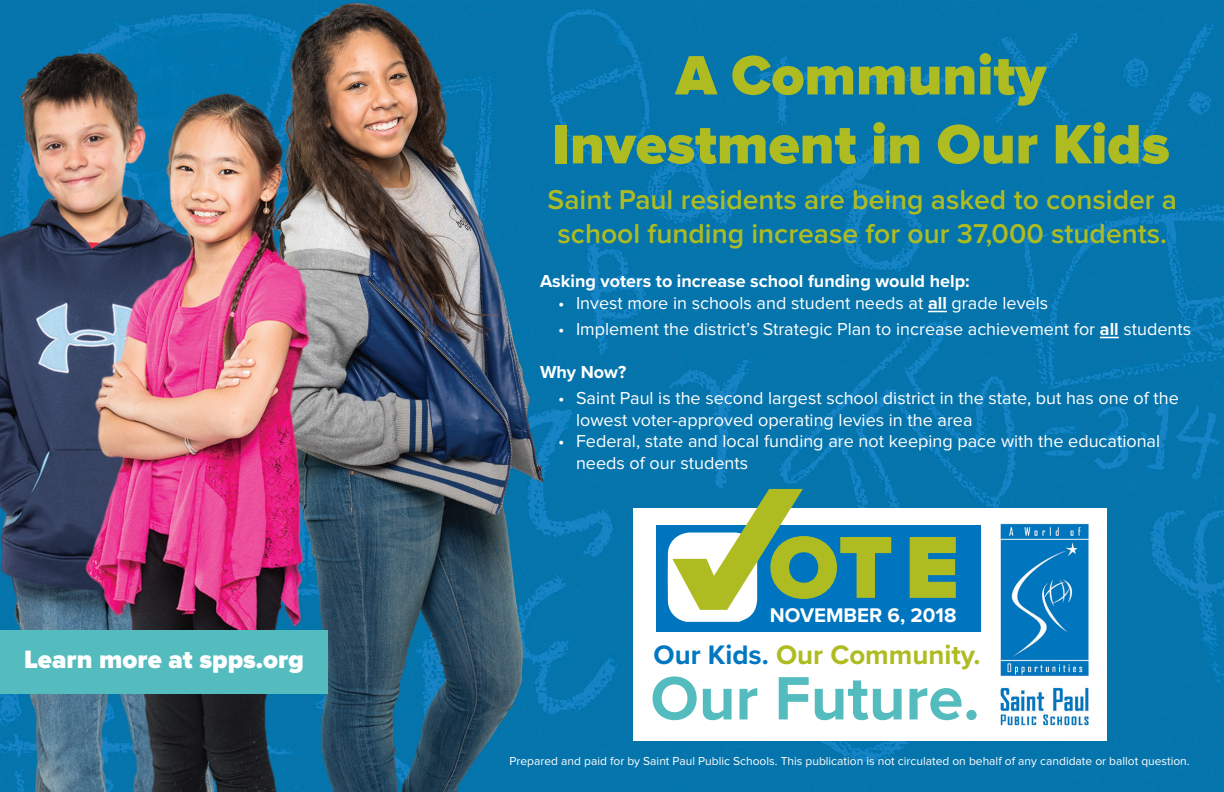
<style>
.page{position:relative;width:1224px;height:792px;background:#fff}
.page>*{position:absolute;margin:0;border:0;box-sizing:border-box;transform-origin:0 0}
.t1{font:900 91.2px "Proxima Nova";color:#aebc21}
.t2{font:700 63.4px "Proxima Nova";color:#54bcbe}
.t3{font:900 57.4px/69px "Proxima Nova";color:#aebc21;text-align:center}
.t4{font:600 28.2px/34px "Proxima Nova";color:#aebc21;text-align:center}
.t5{font:700 27.6px "Proxima Nova";color:#aebc21}
.t6{font:900 26px "Proxima Nova";color:#fff}
.t7{font:700 20.6px "Proxima Nova";color:#fff}
.t8{font:18px/21.6px "Proxima Nova";color:#fff}
.t9{font:700 18px "Proxima Nova";color:#fff}
.t10{font:12px "Proxima Nova";color:#fff}
.s1{font-weight:700}
.s2{color:#0077c0}
</style>
<div class="page">
<img style="left:0;top:0;width:1224px;height:792px">
<div style="left:0;top:630px;width:328px;height:63px;background:#54bcbe"></div>
<svg style="left:928px;top:311px;width:19px;height:1px"></svg>
<svg style="left:1100px;top:337px;width:19px;height:1px"></svg>
<div style="left:633px;top:509px;width:474px;height:232px;background:#fff"></div>
<div style="left:656px;top:525px;width:324px;height:107px;background:#0075bf"></div>
<svg style="left:668px;top:489px;width:135px;height:133px"></svg>
<img style="left:1000px;top:523px;width:89px;height:203px">
<h3 class="t3" style="left:552px;top:42px;width:619px">A Community<br>Investment in Our Kids</h3>
<h3 class="t4" style="left:548px;top:183px;width:631px">Saint Paul residents are being asked to consider a school funding increase for our 37,000 students.</h3>
<p class="t9" style="left:540px;top:268px;width:431px">Asking voters to increase school funding would help:</p>
<p class="t8" style="left:558px;top:293px;width:492px">• Invest more in schools and student needs at <span class="s1">all</span> grade levels</p>
<p class="t8" style="left:558px;top:319px;width:635px">• Implement the district’s Strategic Plan to increase achievement for <span class="s1">all</span> students</p>
<p class="t9" style="left:540px;top:359px;width:88px">Why Now?</p>
<p class="t8" style="left:576px;top:388px;width:604px;text-indent:-18px">• Saint Paul is the second largest school district in the state, but has one of the lowest voter-approved operating levies in the area</p>
<p class="t8" style="left:576px;top:431px;width:586px;text-indent:-18px">• Federal, state and local funding are not keeping pace with the educational needs of our students</p>
<h1 class="t1" style="left:769px;top:514px;width:192px">OTE</h1>
<p class="t7" style="left:770px;top:599px;width:188px">NOVEMBER 6, 2018</p>
<h3 class="t6" style="left:24px;top:644px;width:281px">Learn more at spps.org</h3>
<h3 class="t5" style="left:654px;top:634px;width:329px"><span class="s2">Our Kids.</span> Our Community.</h3>
<h2 class="t2" style="left:650px;top:651px;width:331px">Our Future.</h2>
<p class="t10" style="left:510px;top:755px;width:682px">Prepared and paid for by Saint Paul Public Schools. This publication is not circulated on behalf of any candidate or ballot question.</p>
</div>
